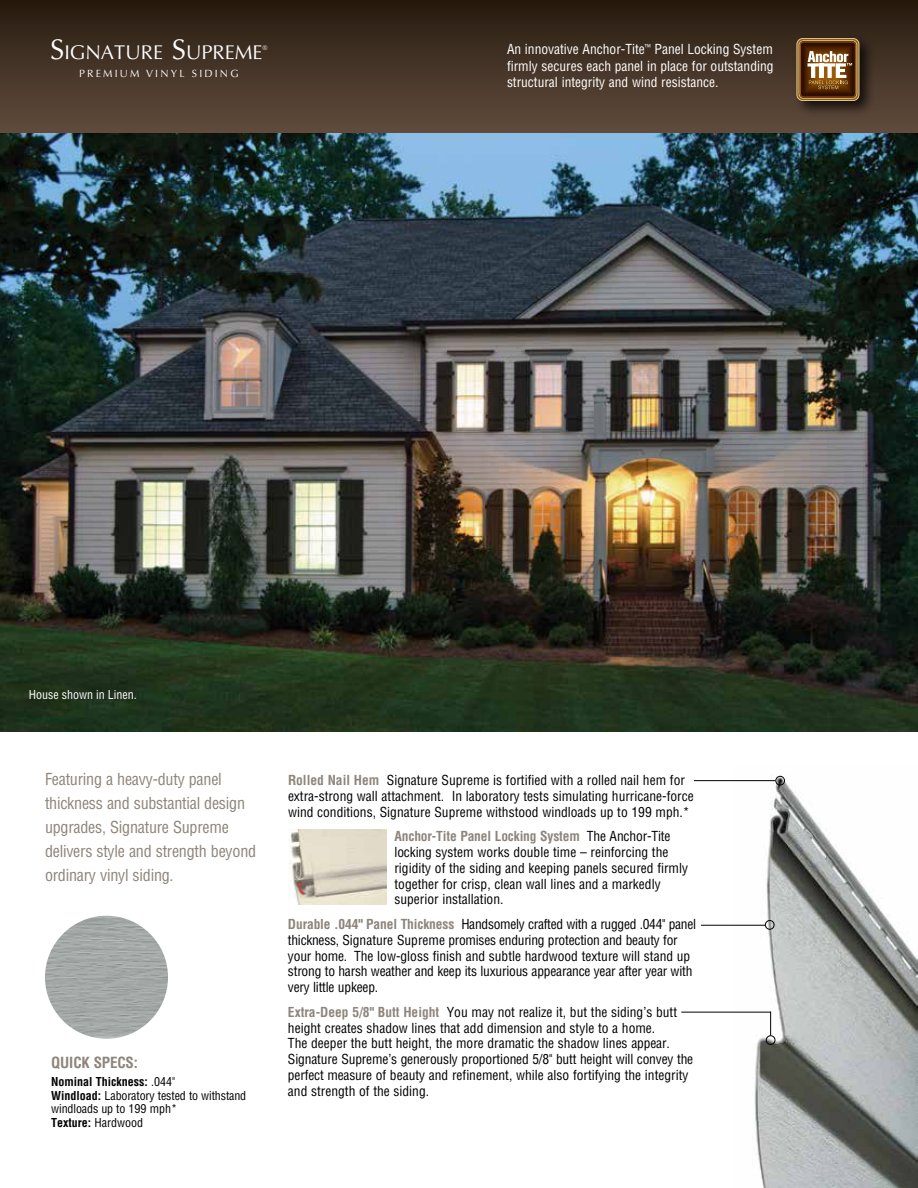
<style>
.page{position:relative;width:918px;height:1188px;background:#fff}
.page>*{position:absolute;margin:0;border:0;box-sizing:border-box;transform-origin:0 0}
.Subhead{font:19.95px "Optima";color:#fff}
.t1{font:condensed 16.2px/24px "Helvetica";letter-spacing:-.015em;color:#8e847a}
.Sub{font:700 condensed 15px "Helvetica";letter-spacing:-.01em;color:#8e847a}
.Body{font:condensed 13.5px/15.8px "Helvetica";color:#000}
.t2{font:condensed 13.5px/16.5px "Helvetica";color:#fff;text-align:justify}
.t3{font:condensed 12px/13.5px "Helvetica";letter-spacing:-.01em;color:#000}
.t4{font:700 condensed 12px "Helvetica";color:#000}
.t5{font:condensed 12px "Helvetica";color:#fff}
.t6{font:10.5px "Optima";letter-spacing:.21em;color:#fff}
.Subhead-2{font:6.75px "Optima";color:#fff}
.s1{font-size:28.5px}
.s2{font-weight:400}
.s3{font-weight:700}
.s4{font-weight:700;color:#8e847a}
</style>
<div class="page">
<img style="left:0;top:133px;width:918px;height:599px">
<div style="left:0;top:0;width:918px;height:133px;background:linear-gradient(to bottom,#271a0e,#614c3e)"></div>
<img style="left:736px;top:775px;width:182px;height:413px">
<div style="left:775px;top:776px;width:10px;height:9px;border:1px solid #000;border-radius:50%"></div>
<hr style="left:694px;top:780px;width:81px;height:1px;background:#000">
<div style="left:766px;top:1035px;width:9px;height:10px;border:1px solid #000;border-radius:50%"></div>
<div style="left:765px;top:920px;width:9px;height:10px;border:1px solid #000;border-radius:50%"></div>
<hr style="left:701px;top:925px;width:64px;height:1px;background:#000">
<hr style="left:681px;top:1012px;width:90px;height:1px;background:#000">
<img style="left:45px;top:916px;width:123px;height:123px;border-radius:62px">
<img style="left:289px;top:830px;width:97px;height:74px">
<svg style="left:770px;top:1012px;width:1px;height:23px"></svg>
<div style="left:793px;top:34px;width:83px;height:83px;background:#000;opacity:.75"></div>
<div style="left:797px;top:38px;width:62px;height:63px;border:1px solid #dac792;border-radius:6px"></div>
<div style="left:799px;top:40px;width:58px;height:59px;border:1px solid #dac792;border-radius:4px"></div>
<svg style="left:799px;top:41px;width:58px;height:57px;background:#7e5937"></svg>
<p class="Subhead" style="left:50px;top:40px;width:214px"><span class="s1">S</span>IGNATURE <span class="s1">S</span>UPREME</p>
<p class="Subhead-2" style="left:262px;top:43px;width:7px">®</p>
<p class="t6" style="left:79px;top:68px;width:161px">PREMIUM VINYL SIDING</p>
<p class="t2" style="left:507px;top:41px;width:268px">An innovative Anchor-Tite<sup>™</sup> Panel Locking System firmly secures each panel in place for outstanding structural integrity and wind resistance.</p>
<p class="t5" style="left:29px;top:687px;width:109px">House shown in Linen.</p>
<p class="t1" style="left:45px;top:767px;width:213px">Featuring a heavy-duty panel thickness and substantial design upgrades, Signature Supreme delivers style and strength beyond ordinary vinyl siding.</p>
<p class="Sub" style="left:51px;top:1054px;width:88px">QUICK SPECS:</p>
<p class="t4" style="left:51px;top:1075px;width:125px">Nominal Thickness: <span class="s2">.044"</span></p>
<p class="t3" style="left:51px;top:1089px;width:197px"><span class="s3">Windload:</span> Laboratory tested to withstand windloads up to 199 mph*</p>
<p class="t4" style="left:51px;top:1115px;width:93px">Texture: <span class="s2">Hardwood</span></p>
<p class="Body" style="left:288px;top:772px;width:407px"><span class="s4">Rolled Nail Hem</span> Signature Supreme is fortified with a rolled nail hem for extra-strong wall attachment. In laboratory tests simulating hurricane-force wind conditions, Signature Supreme withstood windloads up to 199 mph.*</p>
<p class="Body" style="left:394px;top:828px;width:295px"><span class="s4">Anchor-Tite Panel Locking System</span> The Anchor-Tite locking system works double time – reinforcing the rigidity of the siding and keeping panels secured firmly together for crisp, clean wall lines and a markedly superior installation.</p>
<p class="Body" style="left:288px;top:916px;width:410px"><span class="s4">Durable .044" Panel Thickness</span> Handsomely crafted with a rugged .044" panel thickness, Signature Supreme promises enduring protection and beauty for your home. The low-gloss finish and subtle hardwood texture will stand up strong to harsh weather and keep its luxurious appearance year after year with very little upkeep.</p>
<p class="Body" style="left:288px;top:1004px;width:407px"><span class="s4">Extra-Deep 5/8" Butt Height</span> You may not realize it, but the siding’s butt height creates shadow lines that add dimension and style to a home.<br>The deeper the butt height, the more dramatic the shadow lines appear.<br>Signature Supreme’s generously proportioned 5/8" butt height will convey the perfect measure of beauty and refinement, while also fortifying the integrity and strength of the siding.</p>
</div>
